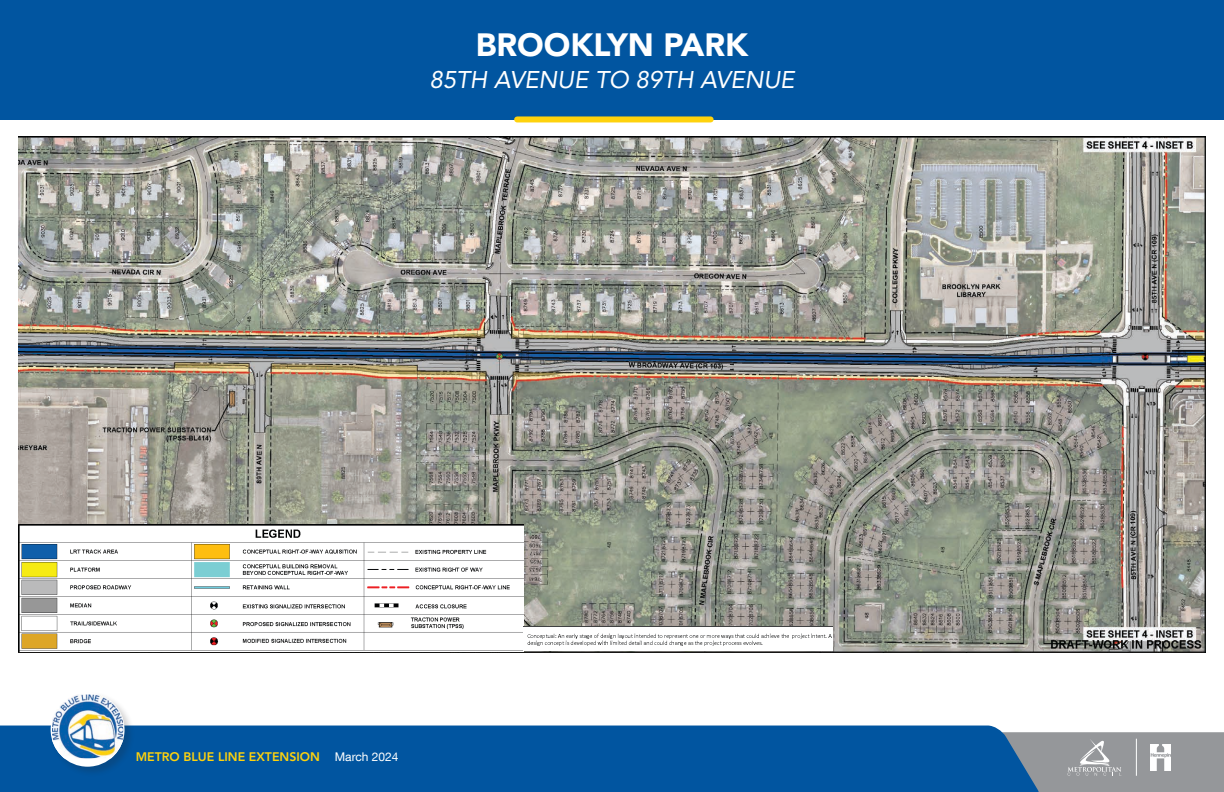
<style>
.page{position:relative;width:1224px;height:792px;background:#fff}
.page>*{position:absolute;margin:0;border:0;box-sizing:border-box;transform-origin:0 0}
.t1{font:900 32px "Avenir LT Std";color:#fff}
.Station_Title{font:italic 24px "Avenir LT Std";color:#fff}
.t2{font:800 12.3px "Avenir LT Std";color:#fed20d}
.t3{font:12px "Helvetica Neue LT Com";color:#fff}
</style>
<div class="page">
<div style="left:0;top:0;width:1224px;height:120px;background:#0155a0"></div>
<div style="left:517px;top:116px;width:194px;height:6px;background:#fed20d"></div>
<div style="left:0;top:726px;width:1002px;height:66px;background:#0155a0"></div>
<div style="left:50px;top:692px;width:85px;height:85px;background:#231f20;opacity:.2"></div>
<svg style="left:51px;top:693px;width:74px;height:74px"></svg>
<img style="left:52px;top:694px;width:71px;height:64px">
<svg style="left:768px;top:732px;width:456px;height:60px;background:#4575a0"></svg>
<img style="left:19px;top:136px;width:1187px;height:516px">
<img style="left:19px;top:525px;width:505px;height:126px">
<img style="left:524px;top:627px;width:309px;height:24px">
<h1 class="t1" style="left:476px;top:25px;width:274px">BROOKLYN PARK</h1>
<h2 class="Station_Title" style="left:429px;top:65px;width:367px">85TH AVENUE TO 89TH AVENUE</h2>
<p class="t2" style="left:136px;top:749px;width:186px">METRO BLUE LINE EXTENSION</p>
<p class="t3" style="left:335px;top:749px;width:65px">March 2024</p>
</div>
